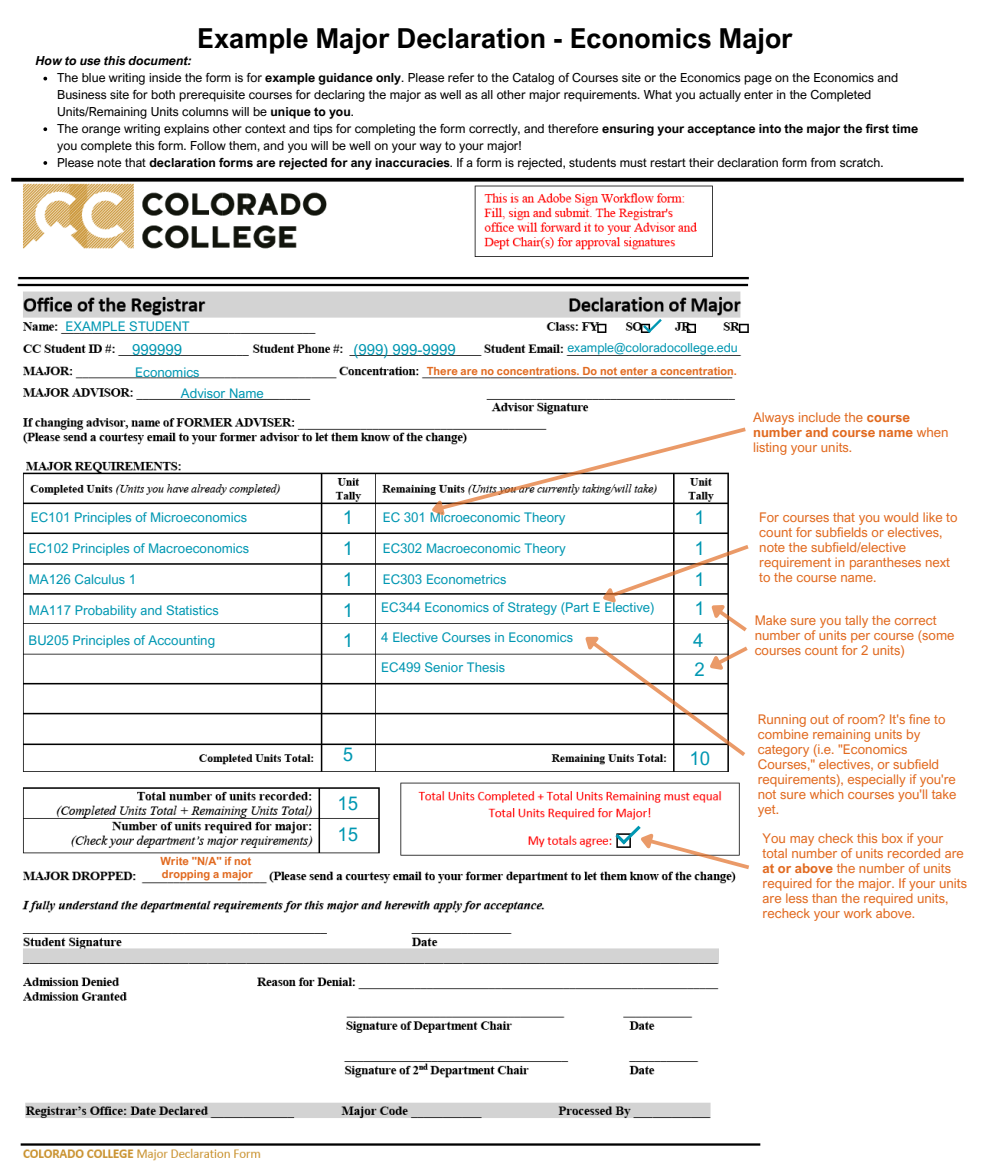
<style>
.page{position:relative;width:990px;height:1170px;background:#fff}
.page>*{position:absolute;margin:0;border:0;box-sizing:border-box;transform-origin:0 0}
.t1{font:700 27.5px "Arial Nova";color:#000}
.t2{font:18.62px/30.8px "Arial Nova";color:#0097b2;text-align:justify}
.t3{font:15px "Arial Nova";color:#0097b2}
.t4{font:13.38px/15px "Arial Nova";color:#e16a20}
.t5{font:13.25px "Arial Nova";color:#0097b2}
.t6{font:12.5px/16.9px "Arial Nova";color:#000}
.t7{font:12.5px "Arial Nova";color:#0097b2}
.t8{font:italic 700 12.5px "Arial Nova";color:#000}
.t9{font:700 11.25px/13.1px "Arial Nova";color:#e16a20}
.s1{font-weight:700}
</style>
<div class="page">
<img style="left:11px;top:162px;width:770px;height:999px">
<svg style="left:643px;top:319px;width:19px;height:14px"></svg>
<svg style="left:43px;top:77px;width:4px;height:3px"></svg>
<svg style="left:43px;top:127px;width:4px;height:4px"></svg>
<svg style="left:43px;top:161px;width:4px;height:4px"></svg>
<svg style="left:11px;top:178px;width:953px;height:4px;background:#191919"></svg>
<svg style="left:615px;top:826px;width:138px;height:46px"></svg>
<svg style="left:430px;top:425px;width:320px;height:93px"></svg>
<svg style="left:581px;top:542px;width:172px;height:218px"></svg>
<h1 class="t1" style="left:197px;top:21px;width:597px">Example Major Declaration - Economics Major</h1>
<p class="t6" style="left:57px;top:69px;width:863px">The blue writing inside the form is for <span class="s1">example guidance only</span>. Please refer to the Catalog of Courses site or the Economics page on the Economics and Business site for both prerequisite courses for declaring the major as well as all other major requirements. What you actually enter in the Completed Units/Remaining Units columns will be <span class="s1">unique to you</span>.<br>The orange writing explains other context and tips for completing the form correctly, and therefore <span class="s1">ensuring your acceptance into the major the first time </span>you complete this form. Follow them, and you will be well on your way to your major!<br>Please note that <span class="s1">declaration forms are rejected for any inaccuracies</span>. If a form is rejected, students must restart their declaration form from scratch.</p>
<p class="t8" style="left:36px;top:53px;width:158px">How to use this document:</p>
<p class="t5" style="left:66px;top:318px;width:126px">EXAMPLE STUDENT</p>
<p class="t3" style="left:132px;top:340px;width:52px">999999</p>
<p class="t3" style="left:353px;top:340px;width:104px">(999) 999-9999</p>
<p class="t7" style="left:567px;top:339px;width:172px">example@coloradocollege.edu</p>
<p class="t5" style="left:135px;top:364px;width:66px">Economics</p>
<p class="t9" style="left:427px;top:364px;width:312px">There are no concentrations. Do not enter a concentration.</p>
<p class="t5" style="left:181px;top:385px;width:84px">Advisor Name</p>
<p class="t4" style="left:753px;top:410px;width:197px">Always include the <span class="s1">course number and course name</span> when listing your units.</p>
<p class="t5" style="left:31px;top:509px;width:218px">EC101 Principles of Microeconomics</p>
<p class="t5" style="left:29px;top:540px;width:222px">EC102 Principles of Macroeconomics</p>
<p class="t5" style="left:29px;top:571px;width:109px">MA126 Calculus 1</p>
<p class="t5" style="left:29px;top:602px;width:192px">MA117 Probability and Statistics</p>
<p class="t5" style="left:29px;top:632px;width:188px">BU205 Principles of Accounting</p>
<p class="t9" style="left:160px;top:854px;width:94px">Write "N/A" if not dropping a major</p>
<h2 class="t2" style="left:343px;top:502px;width:12px">1<br>1<br>1<br>1<br>1</h2>
<p class="t5" style="left:383px;top:509px;width:184px">EC 301 Microeconomic Theory</p>
<p class="t5" style="left:383px;top:540px;width:185px">EC302 Macroeconomic Theory</p>
<p class="t5" style="left:383px;top:571px;width:125px">EC303 Econometrics</p>
<h2 class="t2" style="left:695px;top:502px;width:12px">1<br>1<br>1</h2>
<p class="t5" style="left:381px;top:599px;width:275px">EC344 Economics of Strategy (Part E Elective)</p>
<h2 class="t2" style="left:695px;top:593px;width:12px">1</h2>
<p class="t5" style="left:381px;top:629px;width:193px">4 Elective Courses in Economics</p>
<h2 class="t2" style="left:693px;top:624px;width:12px">4</h2>
<p class="t5" style="left:381px;top:659px;width:125px">EC499 Senior Thesis</p>
<h2 class="t2" style="left:695px;top:653px;width:12px">2</h2>
<h2 class="t2" style="left:343px;top:738px;width:12px">5</h2>
<h2 class="t2" style="left:338px;top:788px;width:22px">15<br>15</h2>
<h2 class="t2" style="left:689px;top:742px;width:22px">10</h2>
<p class="t4" style="left:759px;top:510px;width:200px">For courses that you would like to count for subfields or electives, note the subfield/elective requirement in parantheses next to the course name.</p>
<p class="t4" style="left:755px;top:612px;width:201px">Make sure you tally the correct number of units per course (some courses count for 2 units)</p>
<p class="t4" style="left:758px;top:712px;width:200px">Running out of room? It's fine to combine remaining units by category (i.e. "Economics<br>Courses," electives, or subfield requirements), especially if you're not sure which courses you'll take yet.</p>
<p class="t4" style="left:763px;top:831px;width:206px">You may check this box if your total number of units recorded are <span class="s1">at or above</span> the number of units required for the major. If your units are less than the required units, recheck your work above.</p>
</div>
